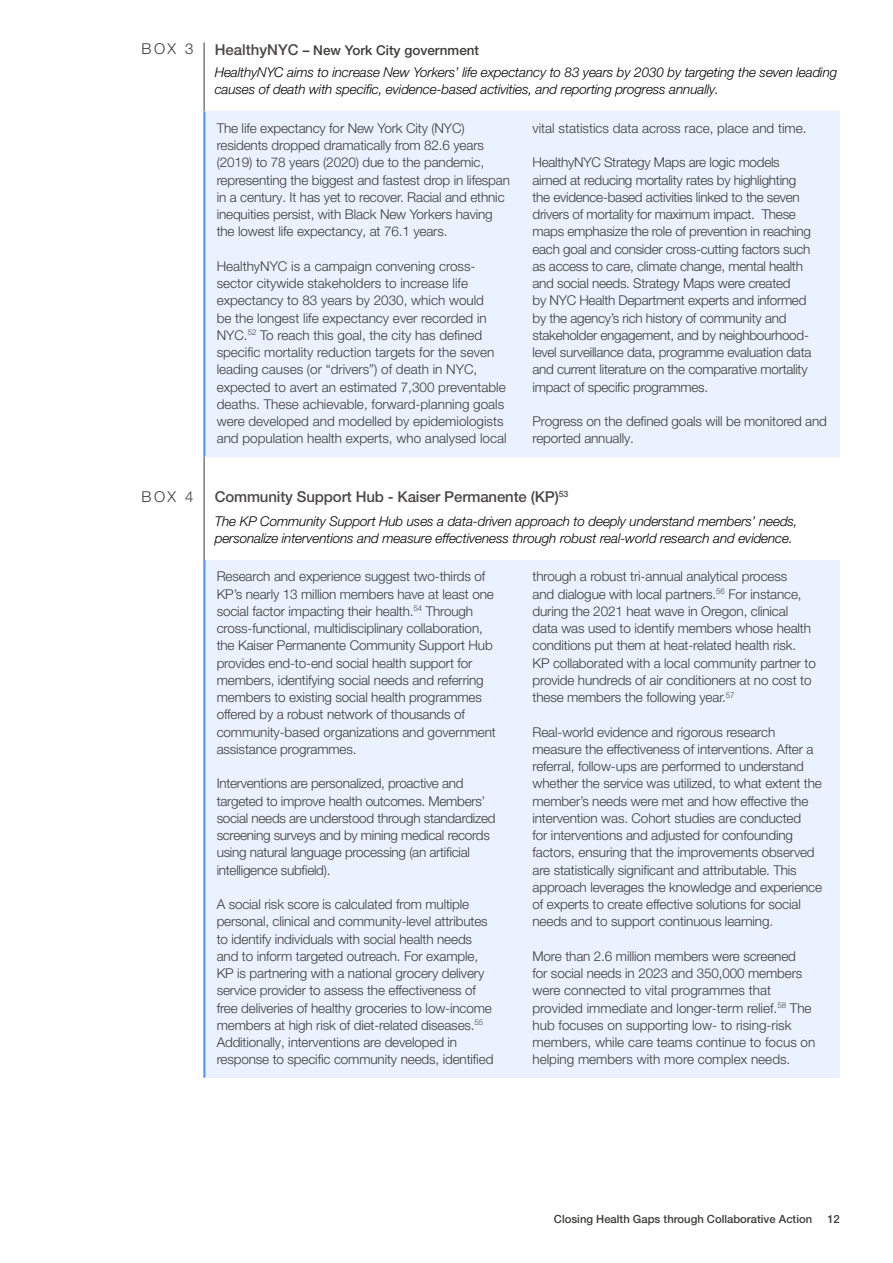
<style>
.page{position:relative;width:893px;height:1263px;background:#fff}
.page>*{position:absolute;margin:0;border:0;box-sizing:border-box;transform-origin:0 0}
.t1{font:500 15px "Helvetica Neue LT Pro";letter-spacing:-.01em;color:#4b4948}
.t2{font:300 15px "Helvetica Neue LT Pro";letter-spacing:.16em;color:#3c3c3b}
.t3{font:300 13.5px/17.2px "Helvetica Neue LT Pro";letter-spacing:-.01em;color:#3c3c3b}
.t4{font:italic 300 13.5px/22.5px "Helvetica Neue LT Pro";letter-spacing:-.01em;color:#000}
.t5{font:500 11.25px "Helvetica Neue LT Pro";color:#3c3c3b}
.s1{font-weight:500;font-style:normal;font-size:15px;color:#4b4948}
.s2{font-weight:500;font-style:normal;color:#3d3c3b}
</style>
<div class="page">
<hr style="left:204px;top:42px;width:1px;height:1036px;background:#3c3c3b">
<div style="left:204px;top:111px;width:636px;height:346px;background:#eaf2ff"></div>
<div style="left:204px;top:560px;width:636px;height:518px;background:#eaf2ff"></div>
<hr style="left:204px;top:112px;width:1px;height:345px;background:#5291ff">
<hr style="left:204px;top:560px;width:1px;height:518px;background:#5291ff">
<p class="t2" style="left:142px;top:40px;width:53px">BOX 3</p>
<p class="t2" style="left:142px;top:487px;width:53px">BOX 4</p>
<p class="t4" style="left:215px;top:38px;width:624px"><span class="s1">HealthyNYC</span> <span class="s2">– New York City government<br></span>HealthyNYC aims to increase New Yorkers’ life expectancy to 83 years by 2030 by targeting the seven leading</p>
<p class="t4" style="left:215px;top:78px;width:506px">causes of death with specific, evidence-based activities, and reporting progress annually.</p>
<p class="t3" style="left:217px;top:119px;width:295px">The life expectancy for New York City (NYC) residents dropped dramatically from 82.6 years (2019) to 78 years (2020) due to the pandemic, representing the biggest and fastest drop in lifespan in a century. It has yet to recover. Racial and ethnic inequities persist, with Black New Yorkers having the lowest life expectancy, at 76.1 years.</p>
<p class="t3" style="left:217px;top:257px;width:291px">HealthyNYC is a campaign convening cross&shy;sector citywide stakeholders to increase life expectancy to 83 years by 2030, which would<br>be the longest life expectancy ever recorded in NYC.<sup>52</sup> To reach this goal, the city has defined specific mortality reduction targets for the seven leading causes (or “drivers”) of death in NYC, expected to avert an estimated 7,300 preventable deaths. These achievable, forward-planning goals were developed and modelled by epidemiologists and population health experts, who analysed local</p>
<p class="t3" style="left:532px;top:119px;width:276px">vital statistics data across race, place and time.</p>
<p class="t3" style="left:532px;top:154px;width:280px">HealthyNYC Strategy Maps are logic models aimed at reducing mortality rates by highlighting the evidence-based activities linked to the seven drivers of mortality for maximum impact. These maps emphasize the role of prevention in reaching each goal and consider cross-cutting factors such as access to care, climate change, mental health and social needs. Strategy Maps were created<br>by NYC Health Department experts and informed by the agency’s rich history of community and stakeholder engagement, and by neighbourhood&shy;level surveillance data, programme evaluation data and current literature on the comparative mortality impact of specific programmes.</p>
<p class="t3" style="left:532px;top:412px;width:296px">Progress on the defined goals will be monitored and reported annually.</p>
<p class="t1" style="left:215px;top:487px;width:355px">Community Support Hub - Kaiser Permanente (KP)<sup>53</sup></p>
<p class="t4" style="left:215px;top:512px;width:584px;line-height:17.2px">The KP Community Support Hub uses a data-driven approach to deeply understand members’ needs, personalize interventions and measure effectiveness through robust real-world research and evidence.</p>
<p class="t3" style="left:217px;top:568px;width:281px">Research and experience suggest two-thirds of KP’s nearly 13 million members have at least one social factor impacting their health.<sup>54</sup> Through cross-functional, multidisciplinary collaboration, the Kaiser Permanente Community Support Hub provides end-to-end social health support for members, identifying social needs and referring members to existing social health programmes offered by a robust network of thousands of community-based organizations and government assistance programmes.</p>
<p class="t3" style="left:217px;top:775px;width:280px">Interventions are personalized, proactive and targeted to improve health outcomes. Members’ social needs are understood through standardized screening surveys and by mining medical records using natural language processing (an artificial intelligence subfield).</p>
<p class="t3" style="left:217px;top:895px;width:278px">A social risk score is calculated from multiple personal, clinical and community-level attributes to identify individuals with social health needs and to inform targeted outreach. For example, KP is partnering with a national grocery delivery service provider to assess the effectiveness of free deliveries of healthy groceries to low-income members at high risk of diet-related diseases.<sup>55<br></sup>Additionally, interventions are developed in response to specific community needs, identified</p>
<p class="t3" style="left:532px;top:568px;width:285px">through a robust tri-annual analytical process<br>and dialogue with local partners.<sup>56</sup> For instance, during the 2021 heat wave in Oregon, clinical data was used to identify members whose health conditions put them at heat-related health risk.<br>KP collaborated with a local community partner to provide hundreds of air conditioners at no cost to these members the following year.<sup>57</sup></p>
<p class="t3" style="left:532px;top:723px;width:291px">Real-world evidence and rigorous research measure the effectiveness of interventions. After a referral, follow-ups are performed to understand whether the service was utilized, to what extent the member’s needs were met and how effective the intervention was. Cohort studies are conducted<br>for interventions and adjusted for confounding factors, ensuring that the improvements observed are statistically significant and attributable. This approach leverages the knowledge and experience of experts to create effective solutions for social needs and to support continuous learning.</p>
<p class="t3" style="left:532px;top:947px;width:284px">More than 2.6 million members were screened<br>for social needs in 2023 and 350,000 members were connected to vital programmes that provided immediate and longer-term relief.<sup>58</sup> The hub focuses on supporting low- to rising-risk members, while care teams continue to focus on helping members with more complex needs.</p>
<p class="t5" style="left:554px;top:1212px;width:260px">Closing Health Gaps through Collaborative Action</p>
<p class="t5" style="left:827px;top:1212px;width:14px">12</p>
</div>
